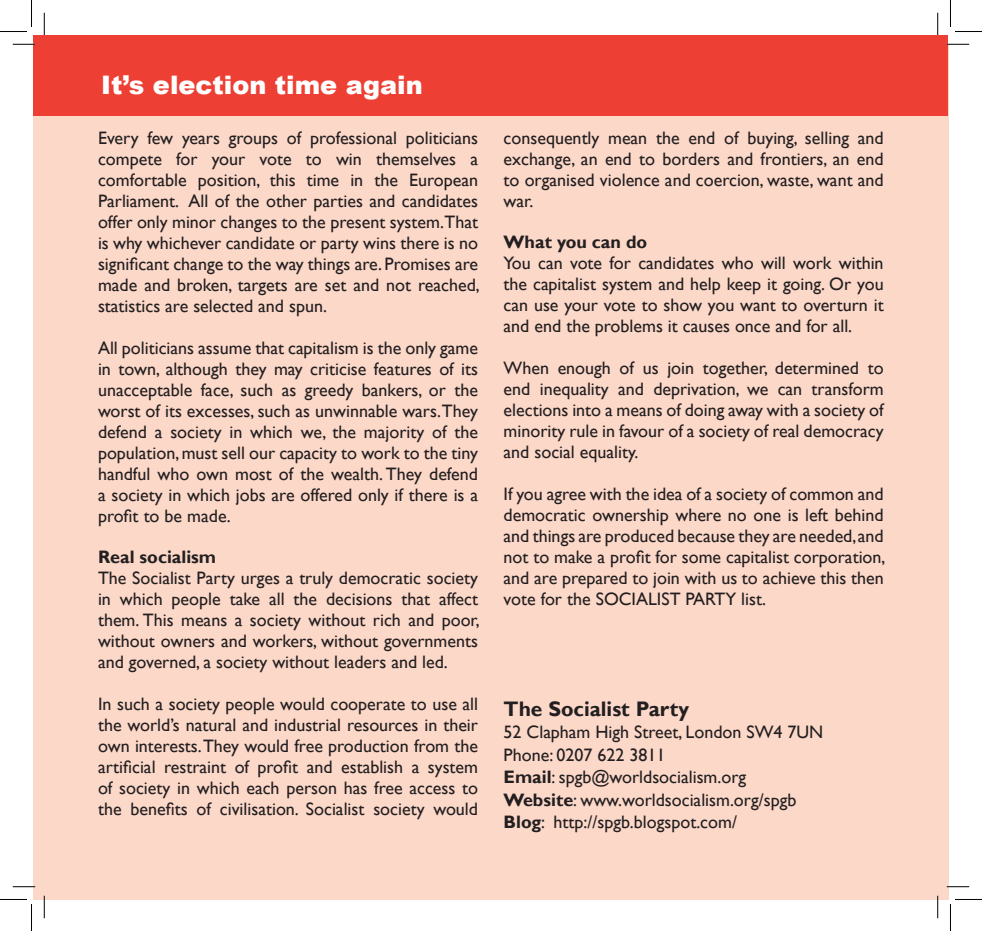
<style>
.page{position:relative;width:982px;height:931px;background:#fff}
.page>*{position:absolute;margin:0;border:0;box-sizing:border-box;transform-origin:0 0}
.t1{font:900 25.5px "Arial";color:#fff}
.t2{font:700 21px "Gill Sans";color:#231f20}
.t3{font:18px/21px "Gill Sans";color:#231f20;text-align:justify}
.t4{font:700 18px "Gill Sans";color:#231f20}
.s1{font-weight:700}
</style>
<div class="page">
<div style="left:34px;top:44px;width:915px;height:855px;background:#fcd8c9"></div>
<div style="left:34px;top:36px;width:914px;height:80px;background:#ee3f34"></div>
<svg style="left:13px;top:44px;width:22px;height:1px"></svg>
<svg style="left:946px;top:44px;width:23px;height:1px"></svg>
<svg style="left:13px;top:886px;width:22px;height:1px"></svg>
<svg style="left:946px;top:886px;width:23px;height:1px"></svg>
<svg style="left:44px;top:13px;width:1px;height:22px"></svg>
<svg style="left:44px;top:895px;width:1px;height:23px"></svg>
<svg style="left:937px;top:13px;width:1px;height:22px"></svg>
<svg style="left:937px;top:895px;width:1px;height:23px"></svg>
<svg style="left:0;top:0;width:32px;height:32px"></svg>
<svg style="left:0;top:899px;width:32px;height:31px"></svg>
<svg style="left:950px;top:0;width:31px;height:32px"></svg>
<svg style="left:950px;top:899px;width:31px;height:31px"></svg>
<h1 class="t1" style="left:101px;top:67px;width:323px">It’s election time again</h1>
<p class="t3" style="left:98px;top:128px;width:383px">Every few years groups of professional politicians compete for your vote to win themselves a comfortable position, this time in the European Parliament. All of the other parties and candidates offer only minor changes to the present system.That is why whichever candidate or party wins there is no significant change to the way things are. Promises are made and broken, targets are set and not reached, statistics are selected and spun.</p>
<p class="t3" style="left:98px;top:338px;width:381px">All politicians assume that capitalism is the only game in town, although they may criticise features of its unacceptable face, such as greedy bankers, or the worst of its excesses, such as unwinnable wars.They defend a society in which we, the majority of the population, must sell our capacity to work to the tiny handful who own most of the wealth. They defend a society in which jobs are offered only if there is a profit to be made.</p>
<p class="t4" style="left:98px;top:546px;width:120px">Real socialism</p>
<p class="t3" style="left:98px;top:567px;width:383px">The Socialist Party urges a truly democratic society in which people take all the decisions that affect them. This means a society without rich and poor, without owners and workers, without governments and governed, a society without leaders and led.</p>
<p class="t3" style="left:98px;top:693px;width:381px">In such a society people would cooperate to use all the world’s natural and industrial resources in their own interests. They would free production from the artificial restraint of profit and establish a system of society in which each person has free access to the benefits of civilisation. Socialist society would</p>
<p class="t3" style="left:503px;top:128px;width:381px">consequently mean the end of buying, selling and exchange, an end to borders and frontiers, an end to organised violence and coercion, waste, want and war.</p>
<p class="t4" style="left:503px;top:231px;width:145px">What you can do</p>
<p class="t3" style="left:503px;top:252px;width:381px">You can vote for candidates who will work within the capitalist system and help keep it going. Or you can use your vote to show you want to overturn it and end the problems it causes once and for all.</p>
<p class="t3" style="left:503px;top:357px;width:381px">When enough of us join together, determined to end inequality and deprivation, we can transform elections into a means of doing away with a society of minority rule in favour of a society of real democracy and social equality.</p>
<p class="t3" style="left:503px;top:483px;width:383px">If you agree with the idea of a society of common and democratic ownership where no one is left behind and things are produced because they are needed, and not to make a profit for some capitalist corporation, and are prepared to join with us to achieve this then vote for the SOCIALIST PARTY list.</p>
<p class="t2" style="left:503px;top:696px;width:187px">The Socialist Party</p>
<p class="t3" style="left:503px;top:721px;width:321px;line-height:22.5px;text-align:left">52 Clapham High Street, London SW4 7UN Phone: 0207 622 3811<br><span class="s1">Email</span>: spgb@worldsocialism.org <span class="s1">Website</span>: www.worldsocialism.org/spgb <span class="s1">Blog</span>: http://spgb.blogspot.com/</p>
</div>
